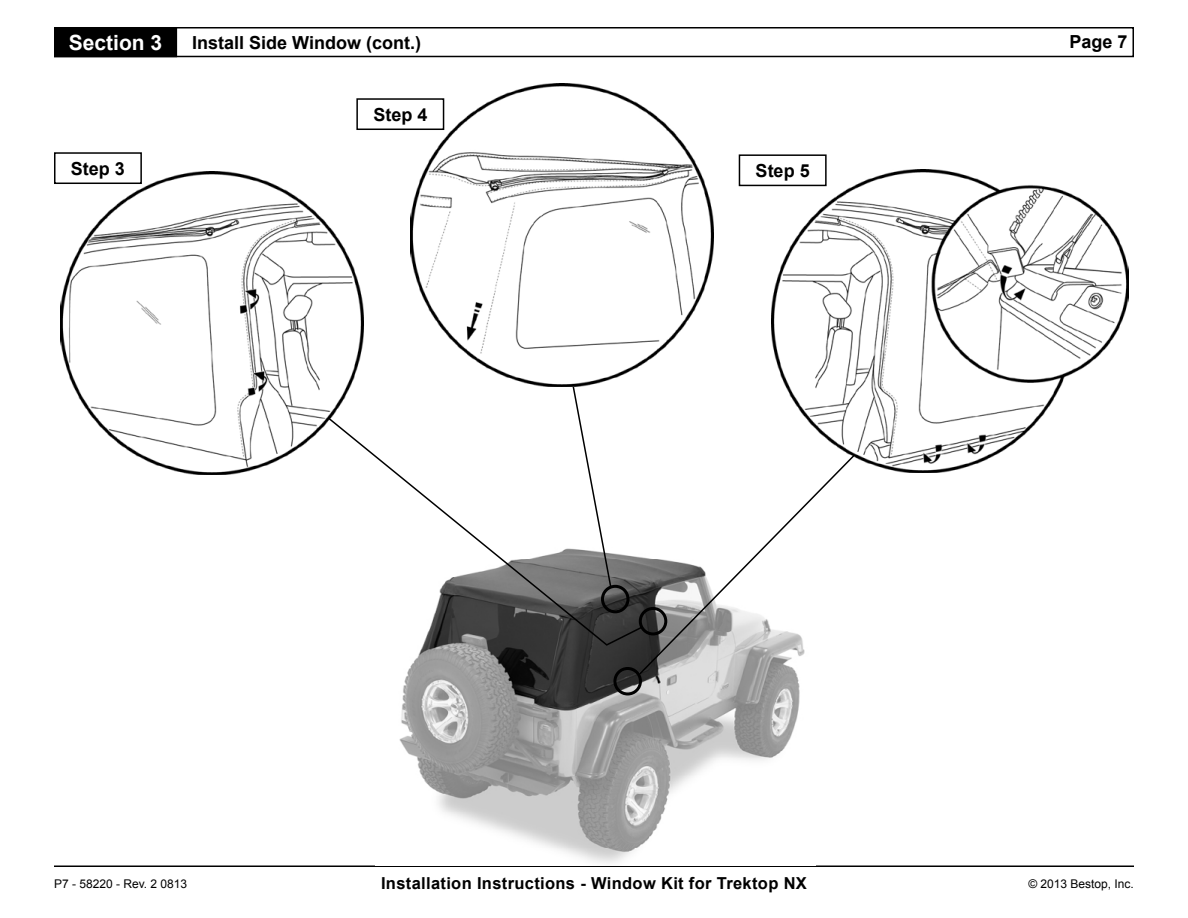
<style>
.page{position:relative;width:1188px;height:918px;background:#fff}
.page>*{position:absolute;margin:0;border:0;box-sizing:border-box;transform-origin:0 0}
.t1{font:700 21px "Arial";color:#fff}
.t2{font:700 18px "Arial";color:#000}
.t3{font:700 16.5px "Arial";letter-spacing:.02em;color:#000}
.t4{font:12px "Arial";color:#000}
</style>
<div class="page">
<hr style="left:54px;top:866px;width:1080px;height:1px;background:#000">
<div style="left:54px;top:27px;width:1080px;height:30px;border:2px solid #000"></div>
<div style="left:55px;top:28px;width:121px;height:28px;background:#000"></div>
<div style="left:54px;top:27px;width:123px;height:30px;border:2px solid #000"></div>
<img style="left:399px;top:647px;width:401px;height:216px">
<div style="left:613px;top:667px;width:29px;height:28px;border:3px solid #000;border-radius:50%"></div>
<svg style="left:571px;top:386px;width:14px;height:30px"></svg>
<img style="left:60px;top:172px;width:304px;height:303px">
<img style="left:410px;top:83px;width:304px;height:303px">
<img style="left:771px;top:169px;width:357px;height:303px">
<div style="left:54px;top:152px;width:88px;height:32px;border:2px solid #000"></div>
<div style="left:356px;top:98px;width:88px;height:32px;border:2px solid #000"></div>
<div style="left:739px;top:154px;width:88px;height:32px;border:2px solid #000"></div>
<svg style="left:326px;top:416px;width:312px;height:231px"></svg>
<svg style="left:638px;top:453px;width:218px;height:223px"></svg>
<p class="t1" style="left:69px;top:28px;width:95px">Section 3</p>
<p class="t2" style="left:192px;top:30px;width:230px">Install Side Window (cont.)</p>
<p class="t2" style="left:1069px;top:29px;width:60px">Page 7</p>
<p class="t2" style="left:71px;top:156px;width:56px">Step 3</p>
<p class="t2" style="left:373px;top:102px;width:56px">Step 4</p>
<p class="t2" style="left:756px;top:159px;width:56px">Step 5</p>
<p class="t4" style="left:54px;top:876px;width:135px">P7 - 58220 - Rev. 2 0813</p>
<p class="t3" style="left:381px;top:872px;width:427px">Installation Instructions - Window Kit for Trektop NX</p>
<p class="t4" style="left:1028px;top:876px;width:107px">© 2013 Bestop, Inc.</p>
</div>
